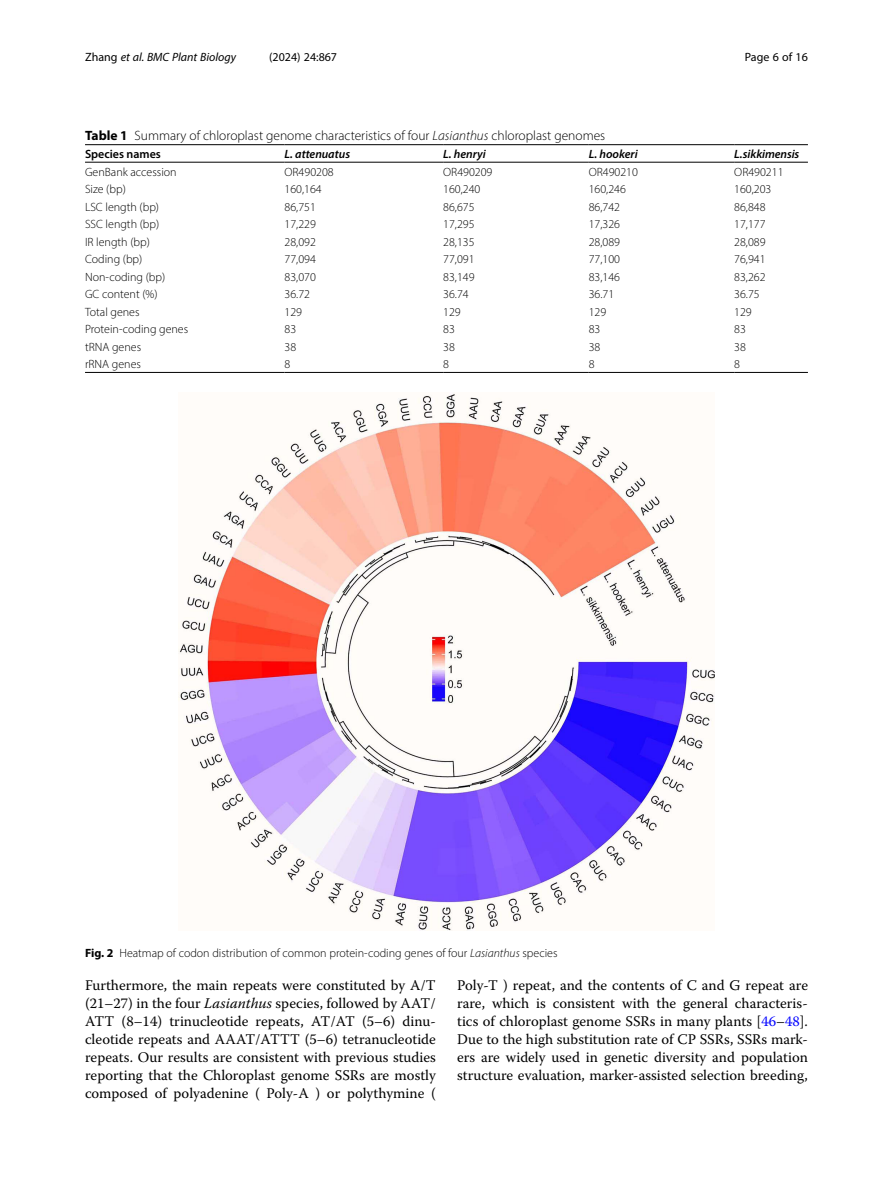
<style>
.page{position:relative;width:893px;height:1191px;background:#fff}
.page>*{position:absolute;margin:0;border:0;box-sizing:border-box;transform-origin:0 0}
.Body_Text{font:14.7px/18px "Warnock Pro";color:#000;text-align:justify}
.Table_Caption{font:300 13.5px "Myriad Pro";color:#000}
.Table_Body{font:300 12px "Myriad Pro";color:#000}
.Figure_Caption{font:300 12px "Myriad Pro";color:#000}
.Table_Head{font:italic 600 12px "Myriad Pro";color:#000}
.t1{font:italic 12px "Myriad Pro";color:#000}
.t2{font:12px "Myriad Pro";color:#000}
.Table_Head-2{font:600 12px "Myriad Pro";color:#000}
.s1{font-style:normal}
.s2{font-weight:700}
.s3{font-style:italic}
.s4{color:#00f}
</style>
<div class="page">
<hr style="left:85px;top:162px;width:200px;height:1px;background:#000">
<hr style="left:285px;top:144px;width:158px;height:1px;background:#000">
<hr style="left:285px;top:162px;width:158px;height:1px;background:#000">
<hr style="left:443px;top:144px;width:146px;height:1px;background:#000">
<hr style="left:443px;top:162px;width:146px;height:1px;background:#000">
<hr style="left:589px;top:144px;width:145px;height:1px;background:#000">
<hr style="left:589px;top:162px;width:145px;height:1px;background:#000">
<hr style="left:734px;top:144px;width:74px;height:1px;background:#000">
<hr style="left:734px;top:162px;width:74px;height:1px;background:#000">
<hr style="left:85px;top:372px;width:200px;height:1px;background:#000">
<hr style="left:285px;top:372px;width:158px;height:1px;background:#000">
<hr style="left:443px;top:372px;width:146px;height:1px;background:#000">
<hr style="left:589px;top:372px;width:145px;height:1px;background:#000">
<hr style="left:734px;top:372px;width:74px;height:1px;background:#000">
<hr style="left:85px;top:144px;width:200px;height:1px;background:#000">
<img style="left:179px;top:394px;width:535px;height:536px">
<p class="t1" style="left:85px;top:50px;width:152px"><span class="s1">Zhang</span> et al. BMC Plant Biology</p>
<p class="t2" style="left:269px;top:50px;width:70px">(2024) 24:867</p>
<p class="t2" style="left:745px;top:50px;width:65px">Page 6 of 16</p>
<p class="Table_Caption" style="left:85px;top:128px;width:522px"><span class="s2">Table 1</span> Summary of chloroplast genome characteristics of four <span class="s3">Lasianthus</span> chloroplast genomes</p>
<p class="Table_Head-2" style="left:85px;top:146px;width:77px">Species names</p>
<p class="Table_Head" style="left:285px;top:146px;width:67px">L. attenuatus</p>
<p class="Table_Head" style="left:443px;top:146px;width:44px">L. henryi</p>
<p class="Table_Head" style="left:589px;top:146px;width:50px">L. hookeri</p>
<p class="Table_Head" style="left:734px;top:146px;width:67px">L. sikkimensis</p>
<p class="Table_Body" style="left:85px;top:164px;width:93px">GenBank accession</p>
<p class="Table_Body" style="left:285px;top:164px;width:51px">OR490208</p>
<p class="Table_Body" style="left:443px;top:164px;width:51px">OR490209</p>
<p class="Table_Body" style="left:589px;top:164px;width:51px">OR490210</p>
<p class="Table_Body" style="left:734px;top:164px;width:51px">OR490211</p>
<p class="Table_Body" style="left:85px;top:182px;width:42px">Size (bp)</p>
<p class="Table_Body" style="left:285px;top:182px;width:39px">160,164</p>
<p class="Table_Body" style="left:443px;top:182px;width:39px">160,240</p>
<p class="Table_Body" style="left:589px;top:182px;width:39px">160,246</p>
<p class="Table_Body" style="left:734px;top:182px;width:39px">160,203</p>
<p class="Table_Body" style="left:85px;top:199px;width:76px">LSC length (bp)</p>
<p class="Table_Body" style="left:285px;top:199px;width:33px">86,751</p>
<p class="Table_Body" style="left:443px;top:199px;width:33px">86,675</p>
<p class="Table_Body" style="left:589px;top:199px;width:33px">86,742</p>
<p class="Table_Body" style="left:734px;top:199px;width:33px">86,848</p>
<p class="Table_Body" style="left:85px;top:217px;width:76px">SSC length (bp)</p>
<p class="Table_Body" style="left:285px;top:217px;width:33px">17,229</p>
<p class="Table_Body" style="left:443px;top:217px;width:33px">17,295</p>
<p class="Table_Body" style="left:589px;top:217px;width:33px">17,326</p>
<p class="Table_Body" style="left:734px;top:217px;width:33px">17,177</p>
<p class="Table_Body" style="left:85px;top:234px;width:66px">IR length (bp)</p>
<p class="Table_Body" style="left:285px;top:234px;width:33px">28,092</p>
<p class="Table_Body" style="left:443px;top:234px;width:33px">28,135</p>
<p class="Table_Body" style="left:589px;top:234px;width:33px">28,089</p>
<p class="Table_Body" style="left:734px;top:234px;width:33px">28,089</p>
<p class="Table_Body" style="left:85px;top:252px;width:59px">Coding (bp)</p>
<p class="Table_Body" style="left:285px;top:252px;width:33px">77,094</p>
<p class="Table_Body" style="left:443px;top:252px;width:33px">77,091</p>
<p class="Table_Body" style="left:589px;top:252px;width:33px">77,100</p>
<p class="Table_Body" style="left:734px;top:252px;width:33px">76,941</p>
<p class="Table_Body" style="left:85px;top:269px;width:82px">Non-coding (bp)</p>
<p class="Table_Body" style="left:285px;top:269px;width:33px">83,070</p>
<p class="Table_Body" style="left:443px;top:269px;width:33px">83,149</p>
<p class="Table_Body" style="left:589px;top:269px;width:33px">83,146</p>
<p class="Table_Body" style="left:734px;top:269px;width:33px">83,262</p>
<p class="Table_Body" style="left:85px;top:287px;width:74px">GC content (%)</p>
<p class="Table_Body" style="left:285px;top:287px;width:27px">36.72</p>
<p class="Table_Body" style="left:443px;top:287px;width:27px">36.74</p>
<p class="Table_Body" style="left:589px;top:287px;width:27px">36.71</p>
<p class="Table_Body" style="left:734px;top:287px;width:27px">36.75</p>
<p class="Table_Body" style="left:85px;top:304px;width:56px">Total genes</p>
<p class="Table_Body" style="left:285px;top:304px;width:19px">129</p>
<p class="Table_Body" style="left:443px;top:304px;width:19px">129</p>
<p class="Table_Body" style="left:589px;top:304px;width:19px">129</p>
<p class="Table_Body" style="left:734px;top:304px;width:19px">129</p>
<p class="Table_Body" style="left:85px;top:322px;width:105px">Protein-coding genes</p>
<p class="Table_Body" style="left:285px;top:322px;width:13px">83</p>
<p class="Table_Body" style="left:443px;top:322px;width:13px">83</p>
<p class="Table_Body" style="left:589px;top:322px;width:13px">83</p>
<p class="Table_Body" style="left:734px;top:322px;width:13px">83</p>
<p class="Table_Body" style="left:85px;top:339px;width:58px">tRNA genes</p>
<p class="Table_Body" style="left:285px;top:339px;width:13px">38</p>
<p class="Table_Body" style="left:443px;top:339px;width:13px">38</p>
<p class="Table_Body" style="left:589px;top:339px;width:13px">38</p>
<p class="Table_Body" style="left:734px;top:339px;width:13px">38</p>
<p class="Table_Body" style="left:85px;top:357px;width:57px">rRNA genes</p>
<p class="Table_Body" style="left:285px;top:357px;width:7px">8</p>
<p class="Table_Body" style="left:443px;top:357px;width:7px">8</p>
<p class="Table_Body" style="left:589px;top:357px;width:7px">8</p>
<p class="Table_Body" style="left:734px;top:357px;width:7px">8</p>
<p class="Figure_Caption" style="left:85px;top:946px;width:474px"><span class="s2">Fig. 2</span> Heatmap of codon distribution of common protein-coding genes of four <span class="s3">Lasianthus</span> species</p>
<p class="Body_Text" style="left:85px;top:976px;width:352px">Furthermore, the main repeats were constituted by A/T (21–27) in the four <span class="s3">Lasianthus</span> species, followed by AAT/ ATT (8–14) trinucleotide repeats, AT/AT (5–6) dinu&shy;cleotide repeats and AAAT/ATTT (5–6) tetranucleotide repeats. Our results are consistent with previous studies reporting that the Chloroplast genome SSRs are mostly composed of polyadenine ( Poly-A ) or polythymine (</p>
<p class="Body_Text" style="left:457px;top:976px;width:352px">Poly-T ) repeat, and the contents of C and G repeat are rare, which is consistent with the general characteris&shy;tics of chloroplast genome SSRs in many plants [<span class="s4">46</span>–<span class="s4">48</span>].<br>Due to the high substitution rate of CP SSRs, SSRs mark&shy;ers are widely used in genetic diversity and population structure evaluation, marker-assisted selection breeding,</p>
</div>
